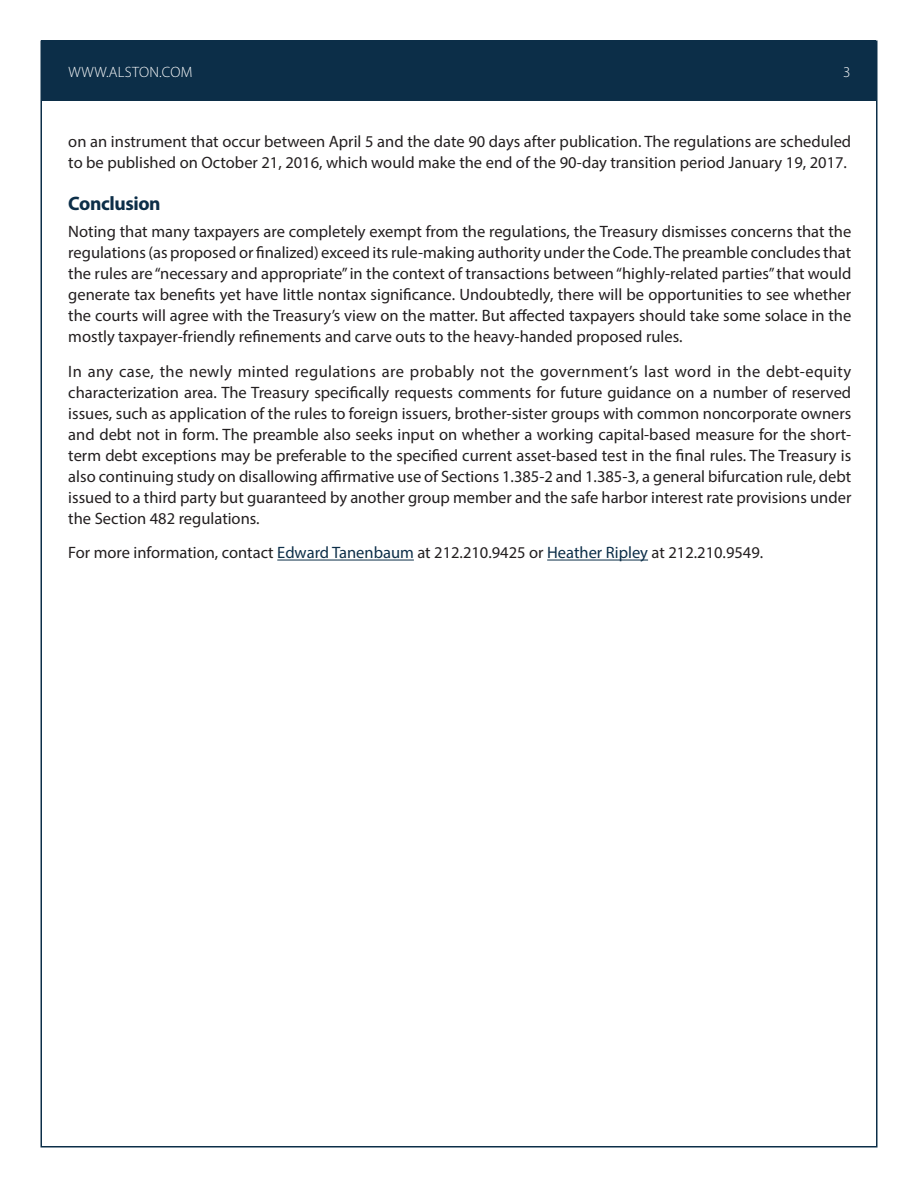
<style>
.page{position:relative;width:918px;height:1188px;background:#fff}
.page>*{position:absolute;margin:0;border:0;box-sizing:border-box;transform-origin:0 0}
.Head{font:700 19.5px "Myriad Pro";letter-spacing:-.02em;color:#0c2e48}
.Body_Text{font:16.5px/21px "Myriad Pro";color:#231f20;text-align:justify}
.t1{font:300 15px "Myriad Pro";letter-spacing:.02em;color:#fff}
.s1{color:#0c2e48}
</style>
<div class="page">
<div style="left:42px;top:40px;width:834px;height:61px;background:#0c2e48"></div>
<hr style="left:277px;top:560px;width:137px;height:1px;background:#0c2e48">
<hr style="left:547px;top:560px;width:101px;height:1px;background:#0c2e48">
<p class="t1" style="left:68px;top:63px;width:126px">WWW.ALSTON.COM</p>
<p class="t1" style="left:843px;top:63px;width:9px">3</p>
<p class="Body_Text" style="left:68px;top:131px;width:784px">on an instrument that occur between April 5 and the date 90 days after publication. The regulations are scheduled to be published on October 21, 2016, which would make the end of the 90-day transition period January 19, 2017.</p>
<p class="Head" style="left:68px;top:190px;width:94px">Conclusion</p>
<p class="Body_Text" style="left:68px;top:221px;width:785px">Noting that many taxpayers are completely exempt from the regulations, the Treasury dismisses concerns that the regulations (as proposed or finalized) exceed its rule-making authority under the Code. The preamble concludes that the rules are “necessary and appropriate” in the context of transactions between “highly-related parties” that would generate tax benefits yet have little nontax significance. Undoubtedly, there will be opportunities to see whether the courts will agree with the Treasury’s view on the matter. But affected taxpayers should take some solace in the mostly taxpayer-friendly refinements and carve outs to the heavy-handed proposed rules.</p>
<p class="Body_Text" style="left:68px;top:361px;width:785px">In any case, the newly minted regulations are probably not the government’s last word in the debt-equity characterization area. The Treasury specifically requests comments for future guidance on a number of reserved issues, such as application of the rules to foreign issuers, brother-sister groups with common noncorporate owners and debt not in form. The preamble also seeks input on whether a working capital-based measure for the short&shy;term debt exceptions may be preferable to the specified current asset-based test in the final rules. The Treasury is also continuing study on disallowing affirmative use of Sections 1.385-2 and 1.385-3, a general bifurcation rule, debt issued to a third party but guaranteed by another group member and the safe harbor interest rate provisions under the Section 482 regulations.</p>
<p class="Body_Text" style="left:68px;top:542px;width:696px">For more information, contact <span class="s1">Edward Tanenbaum</span> at 212.210.9425 or <span class="s1">Heather Ripley</span> at 212.210.9549.</p>
</div>
